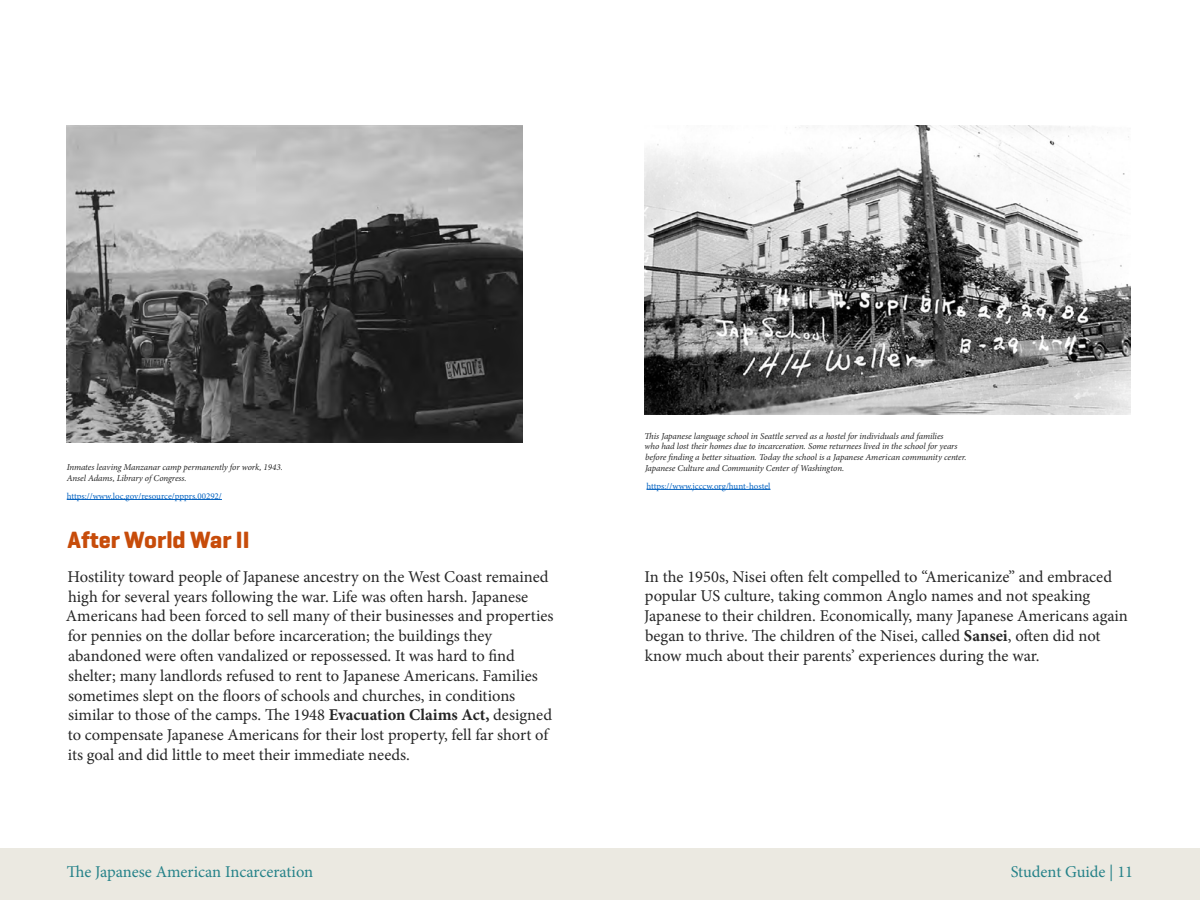
<style>
.page{position:relative;width:1200px;height:900px;background:#fff}
.page>*{position:absolute;margin:0;border:0;box-sizing:border-box;transform-origin:0 0}
.t1{font:700 24px "Geogrotesque";color:#c74c0a}
.t2{font:16.5px/19.8px "Minion Pro";color:#262626}
.t3{font:16.5px "Minion Pro";color:#258289}
.t4{font:italic 9px/10.8px "Minion Pro";letter-spacing:-.01em;color:#262626}
.t5{font:9px "Minion Pro";letter-spacing:-.005em;color:#0563c1}
.s1{font-weight:700}
</style>
<div class="page">
<div style="left:0;top:848px;width:1200px;height:52px;background:#ebe9e1"></div>
<hr style="left:67px;top:499px;width:155px;height:1px;background:#0563c1">
<hr style="left:646px;top:489px;width:124px;height:1px;background:#0563c1">
<img style="left:66px;top:125px;width:456px;height:318px">
<img style="left:644px;top:125px;width:487px;height:289px">
<p class="t4" style="left:67px;top:462px;width:218px">Inmates leaving Manzanar camp permanently for work, 1943.<br>Ansel Adams, Library ofCongress.</p>
<p class="t5" style="left:67px;top:490px;width:157px">https://www.loc.gov/resource/ppprs.00292/</p>
<h2 class="t1" style="left:67px;top:525px;width:184px">After World War II</h2>
<p class="t2" style="left:66px;top:567px;width:489px">Hostility toward people of Japanese ancestry on the West Coast remained high for several years following the war. Life was ofen harsh. Japanese Americans had been forced to sell many of their businesses and properties for pennies on the dollar before incarceration; the buildings they abandoned were ofen vandalized or repossessed. It was hard to fnd shelter; many landlords refused to rent to Japanese Americans. Families sometimes slept on the foors of schools and churches, in conditions similar to those of the camps. Te 1948 <span class="s1">Evacuation Claims Act,</span> designed to compensate Japanese Americans for their lost property, fell far short of its goal and did little to meet their immediate needs.</p>
<p class="t3" style="left:67px;top:861px;width:248px">The Japanese American Incarceration</p>
<p class="t4" style="left:645px;top:430px;width:324px">Tis Japanese language school in Seattle served as a hostel for individuals and families<br>who had lost their homes due to incarceration. Some returnees lived in the school for years before fnding a better situation. Today the school is a Japanese American community center.<br>Japanese Culture and Community Center ofWashington.</p>
<p class="t5" style="left:646px;top:480px;width:125px">https://www.jcccw.org/hunt-hostel</p>
<p class="t2" style="left:644px;top:567px;width:485px">In the 1950s, Nisei ofen felt compelled to “Americanize” and embraced popular US culture, taking common Anglo names and not speaking Japanese to their children. Economically, many Japanese Americans again began to thrive. Te children of the Nisei, called <span class="s1">Sansei</span>, ofen did not know much about their parents’ experiences during the war.</p>
<p class="t3" style="left:1011px;top:861px;width:124px">Student Guide | 11</p>
</div>
